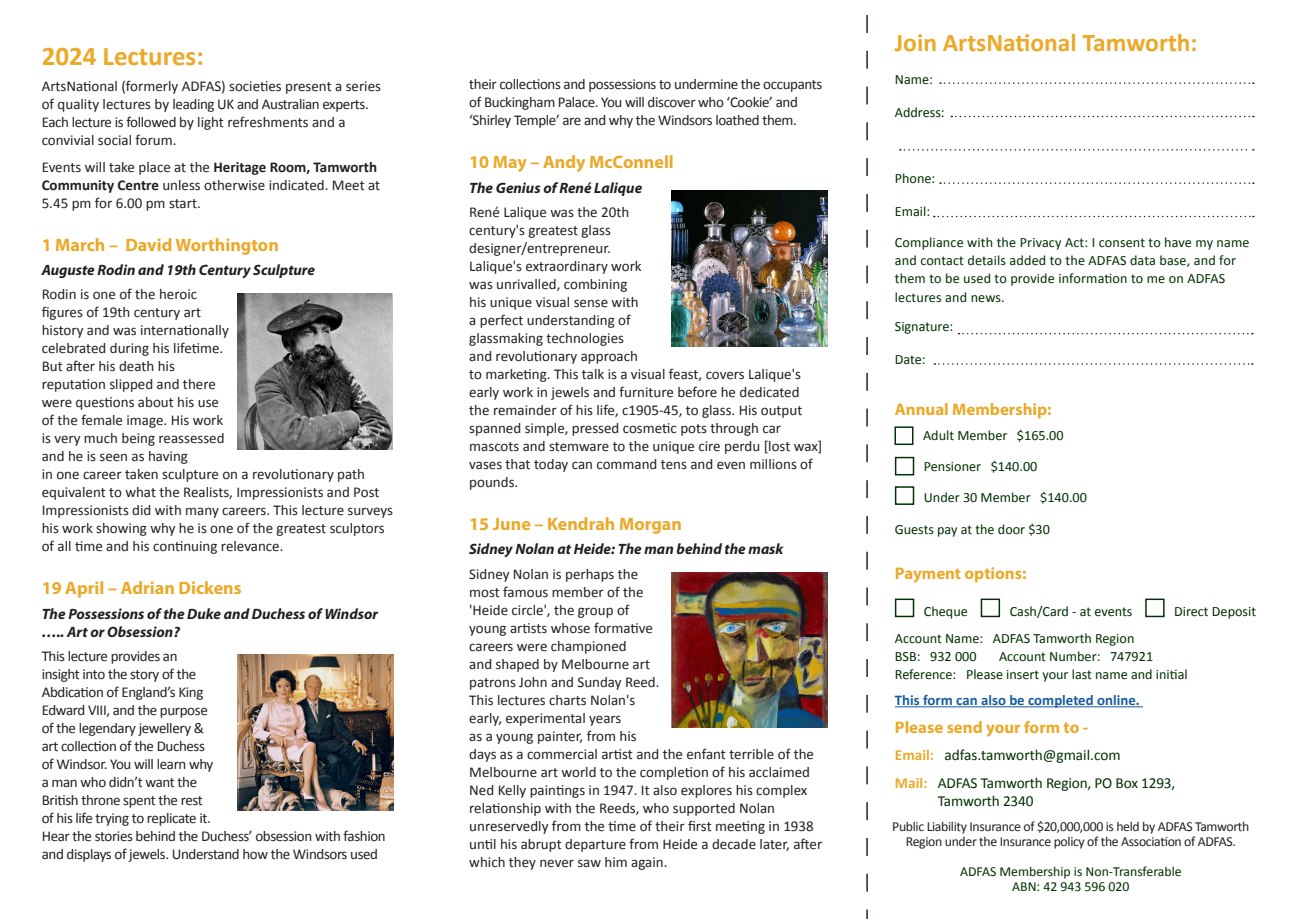
<style>
.page{position:relative;width:1289px;height:919px;background:#fff}
.page>*{position:absolute;margin:0;border:0;box-sizing:border-box;transform-origin:0 0}
.Headings{font:700 27px "Calibri";color:#eaa928}
.Headings-2{font:700 25.5px "Calibri";color:#eaa928}
.Date_and_Lecturer{font:700 18px "Myriad Pro";color:#eaa928}
.Date_and_Lecturer-2{font:700 16.8px "Myriad Pro";color:#eaa928}
.Date_and_Lecturer-3{font:15.3px "Calibri";letter-spacing:-.01em;color:#003100}
.Paragraph_Style_7{font:15px/18px "Calibri";color:#231f20}
.Paragraph_Style_7-2{font:15px/18px "Calibri";letter-spacing:-.025em;color:#231f20}
.Lecture_Title{font:italic 700 15px/18px "Myriad Pro";color:#231f20}
.Paragraph_Style_3{font:700 14.85px "Calibri";color:#175d9e}
.Paragraph_Style_3-2{font:14.1px/18.3px "Calibri";color:#003100}
.Date_and_Lecturer-4{font:13.8px/15.3px "Calibri";letter-spacing:-.025em;color:#231f20;text-align:center}
.Date_and_Lecturer-5{font:13.8px/14.9px "Calibri";color:#003100;text-align:center}
.s1{font-weight:700}
.s2{font-weight:700;color:#eaa928}
</style>
<div class="page">
<svg style="left:866px;top:15px;width:1px;height:903px"></svg>
<hr style="left:894px;top:706px;width:249px;height:1px;background:#175d9e">
<div style="left:894px;top:457px;width:20px;height:18px;border:1px solid #003100"></div>
<div style="left:894px;top:486px;width:20px;height:19px;border:1px solid #003100"></div>
<div style="left:894px;top:598px;width:20px;height:19px;border:1px solid #003100"></div>
<div style="left:980px;top:598px;width:20px;height:19px;border:1px solid #003100"></div>
<div style="left:1145px;top:598px;width:19px;height:19px;border:1px solid #003100"></div>
<svg style="left:940px;top:82px;width:313px;height:2px"></svg>
<svg style="left:951px;top:116px;width:302px;height:1px"></svg>
<svg style="left:899px;top:149px;width:354px;height:1px"></svg>
<svg style="left:940px;top:182px;width:313px;height:2px"></svg>
<svg style="left:933px;top:216px;width:320px;height:1px"></svg>
<svg style="left:958px;top:333px;width:294px;height:1px"></svg>
<svg style="left:934px;top:363px;width:318px;height:1px"></svg>
<div style="left:894px;top:426px;width:19px;height:19px;border:1px solid #003100"></div>
<img style="left:237px;top:293px;width:156px;height:156px">
<img style="left:238px;top:654px;width:155px;height:156px">
<img style="left:671px;top:190px;width:156px;height:156px">
<img style="left:671px;top:572px;width:156px;height:155px">
<p class="Headings" style="left:42px;top:37px;width:164px">2024 Lectures:</p>
<p class="Paragraph_Style_7" style="left:42px;top:76px;width:341px">ArtsNational (formerly ADFAS) societies present a series of quality lectures by leading UK and Australian experts.<br>Each lecture is followed by light refreshments and a convivial social forum.</p>
<p class="Paragraph_Style_7" style="left:42px;top:157px;width:340px">Events will take place at the <span class="s1">Heritage Room, Tamworth<br>Community Centre</span> unless otherwise indicated. Meet at<br>5.45 pm for 6.00 pm start.</p>
<p class="Date_and_Lecturer" style="left:42px;top:233px;width:239px">1 March – David Worthington</p>
<p class="Lecture_Title" style="left:42px;top:260px;width:275px">Auguste Rodin and 19th Century Sculpture</p>
<p class="Paragraph_Style_7" style="left:42px;top:285px;width:353px">Rodin is one of the heroic<br>figures of 19th century art<br>history and was internationally<br>celebrated during his lifetime.<br>But after his death his<br>reputation slipped and there<br>were questions about his use<br>of the female image. His work<br>is very much being reassessed<br>and he is seen as having<br>in one career taken sculpture on a revolutionary path equivalent to what the Realists, Impressionists and Post Impressionists did with many careers. This lecture surveys his work showing why he is one of the greatest sculptors of all time and his continuing relevance.</p>
<p class="Date_and_Lecturer" style="left:42px;top:576px;width:201px">19 April – Adrian Dickens</p>
<p class="Lecture_Title" style="left:42px;top:604px;width:338px">The Possessions of the Duke and Duchess of Windsor ….. Art or Obsession?</p>
<p class="Paragraph_Style_7-2" style="left:42px;top:646px;width:345px">This lecture provides an<br>insight into the story of the<br>Abdication of England’s King<br>Edward VIII, and the purpose<br>of the legendary jewellery &amp;<br>art collection of the Duchess<br>of Windsor. You will learn why<br>a man who didn’t want the<br>British throne spent the rest<br>of his life trying to replicate it.<br>Hear the stories behind the Duchess’ obsession with fashion and displays of jewels. Understand how the Windsors used</p>
<p class="Paragraph_Style_7-2" style="left:469px;top:75px;width:354px">their collections and possessions to undermine the occupants of Buckingham Palace. You will discover who ‘Cookie’ and ‘Shirley Temple’ are and why the Windsors loathed them.</p>
<p class="Date_and_Lecturer" style="left:469px;top:150px;width:206px">10 May – Andy McConnell</p>
<p class="Lecture_Title" style="left:469px;top:178px;width:174px">The Genius of René Lalique</p>
<p class="Paragraph_Style_7" style="left:469px;top:202px;width:355px">René Lalique was the 20th<br>century's greatest glass<br>designer/entrepreneur.<br>Lalique's extraordinary work<br>was unrivalled, combining<br>his unique visual sense with<br>a perfect understanding of<br>glassmaking technologies<br>and revolutionary approach<br>to marketing. This talk is a visual feast, covers Lalique's early work in jewels and furniture before he dedicated the remainder of his life, c1905-45, to glass. His output spanned simple, pressed cosmetic pots through car mascots and stemware to the unique cire perdu [lost wax] vases that today can command tens and even millions of pounds.</p>
<p class="Date_and_Lecturer" style="left:469px;top:512px;width:214px">15 June – Kendrah Morgan</p>
<p class="Lecture_Title" style="left:469px;top:539px;width:316px">Sidney Nolan at Heide: The man behind the mask</p>
<p class="Paragraph_Style_7" style="left:469px;top:564px;width:354px">Sidney Nolan is perhaps the<br>most famous member of the<br>'Heide circle', the group of<br>young artists whose formative<br>careers were championed<br>and shaped by Melbourne art<br>patrons John and Sunday Reed.<br>This lectures charts Nolan's<br>early, experimental years<br>as a young painter, from his<br>days as a commercial artist and the enfant terrible of the Melbourne art world to the completion of his acclaimed Ned Kelly paintings in 1947. It also explores his complex relationship with the Reeds, who supported Nolan unreservedly from the time of their first meeting in 1938 until his abrupt departure from Heide a decade later, after which they never saw him again.</p>
<p class="Headings-2" style="left:894px;top:24px;width:304px">Join ArtsNational Tamworth:</p>
<p class="Paragraph_Style_3-2" style="left:894px;top:69px;width:40px">Name:</p>
<p class="Paragraph_Style_3-2" style="left:894px;top:103px;width:51px">Address:</p>
<p class="Paragraph_Style_3-2" style="left:894px;top:169px;width:42px">Phone:</p>
<p class="Paragraph_Style_3-2" style="left:894px;top:202px;width:37px">Email:</p>
<p class="Paragraph_Style_3-2" style="left:894px;top:232px;width:356px">Compliance with the Privacy Act: I consent to have my name and contact details added to the ADFAS data base, and for them to be used to provide information to me on ADFAS lectures and news.</p>
<p class="Paragraph_Style_3-2" style="left:894px;top:317px;width:60px">Signature:</p>
<p class="Paragraph_Style_3-2" style="left:894px;top:350px;width:32px">Date:</p>
<p class="Date_and_Lecturer-2" style="left:894px;top:398px;width:158px">Annual Membership:</p>
<p class="Paragraph_Style_3-2" style="left:923px;top:425px;width:142px">Adult Member $165.00</p>
<p class="Paragraph_Style_3-2" style="left:923px;top:456px;width:115px">Pensioner $140.00</p>
<p class="Paragraph_Style_3-2" style="left:923px;top:488px;width:164px">Under 30 Member $140.00</p>
<p class="Paragraph_Style_3-2" style="left:894px;top:519px;width:157px">Guests pay at the door $30</p>
<p class="Date_and_Lecturer-2" style="left:894px;top:562px;width:133px">Payment options:</p>
<p class="Paragraph_Style_3-2" style="left:923px;top:602px;width:45px">Cheque</p>
<p class="Paragraph_Style_3-2" style="left:1009px;top:602px;width:124px">Cash/Card - at events</p>
<p class="Paragraph_Style_3-2" style="left:1174px;top:602px;width:83px">Direct Deposit</p>
<p class="Paragraph_Style_3-2" style="left:894px;top:628px;width:241px">Account Name: ADFAS Tamworth Region</p>
<p class="Paragraph_Style_3-2" style="left:894px;top:646px;width:83px">BSB: 932 000</p>
<p class="Paragraph_Style_3-2" style="left:999px;top:646px;width:156px">Account Number: 747921</p>
<p class="Paragraph_Style_3-2" style="left:894px;top:665px;width:294px">Reference: Please insert your last name and initial</p>
<p class="Paragraph_Style_3" style="left:894px;top:689px;width:246px">This form can also be completed online.</p>
<p class="Date_and_Lecturer-2" style="left:894px;top:716px;width:195px">Please send your form to -</p>
<p class="Date_and_Lecturer-3" style="left:894px;top:744px;width:227px"><span class="s2">Email:</span> adfas.tamworth@gmail.com</p>
<p class="Date_and_Lecturer-3" style="left:894px;top:771px;width:282px"><span class="s2">Mail:</span> ADFAS Tamworth Region, PO Box 1293,</p>
<p class="Date_and_Lecturer-3" style="left:937px;top:790px;width:97px">Tamworth 2340</p>
<p class="Date_and_Lecturer-4" style="left:892px;top:818px;width:359px">Public Liability Insurance of $20,000,000 is held by ADFAS Tamworth<br>Region under the Insurance policy of the Association of ADFAS.</p>
<p class="Date_and_Lecturer-5" style="left:960px;top:863px;width:223px">ADFAS Membership is Non-Transferable<br>ABN: 42 943 596 020</p>
</div>
